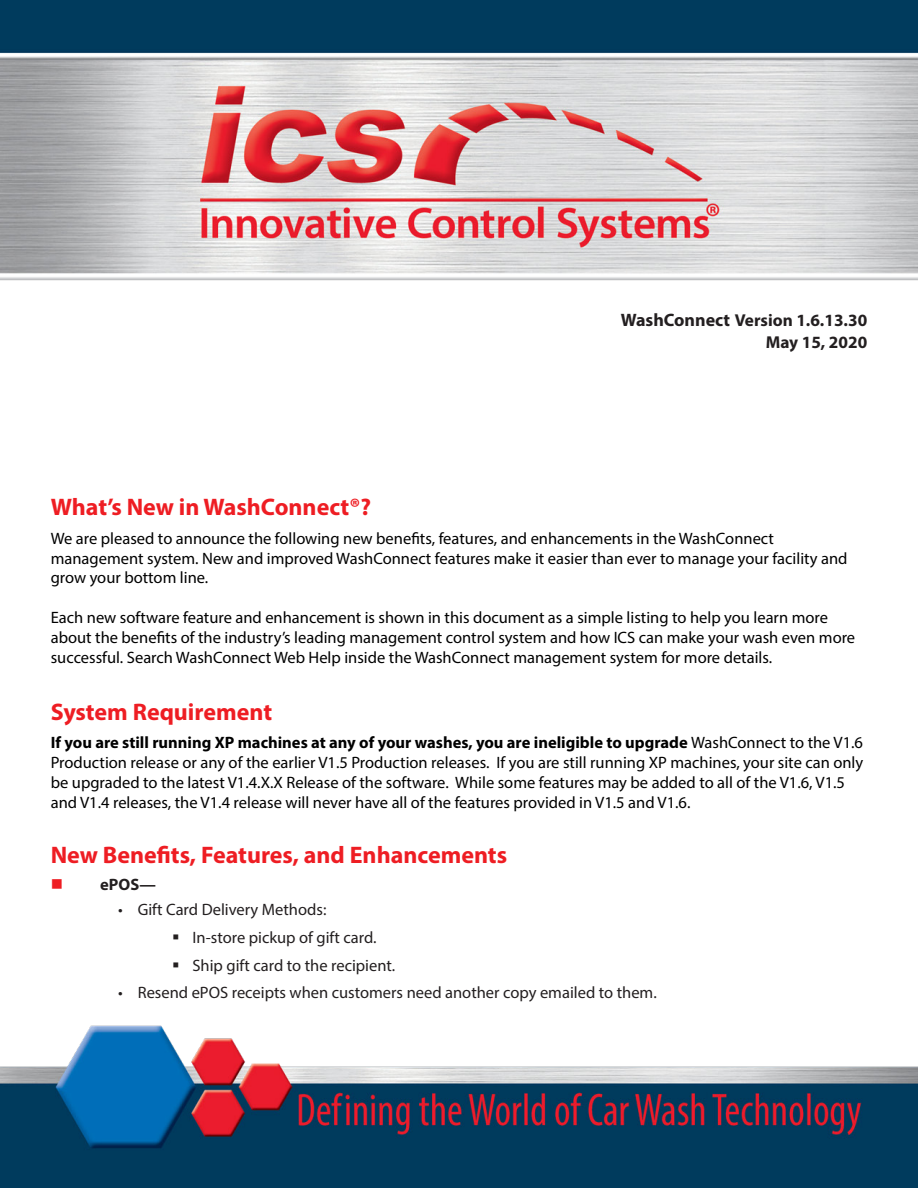
<style>
.page{position:relative;width:918px;height:1188px;background:#fff}
.page>*{position:absolute;margin:0;border:0;box-sizing:border-box;transform-origin:0 0}
.Heading_Red{font:700 24px "Myriad Pro";color:#ee1d23}
.t1{font:700 17.25px/21.8px "Myriad Pro";color:#231f20;text-align:right}
.Body{font:16.5px/19.8px "Myriad Pro";color:#000}
.t2{font:16.5px "Myriad Pro";color:#231f20}
.t3{font:700 16.5px "Myriad Pro";color:#231f20}
.s1{font-size:18px}
.s2{font-weight:700}
</style>
<div class="page">
<img style="left:0;top:0;width:918px;height:1188px">
<svg style="left:52px;top:879px;width:10px;height:9px"></svg>
<svg style="left:174px;top:934px;width:4px;height:5px"></svg>
<svg style="left:174px;top:962px;width:4px;height:5px"></svg>
<p class="t1" style="left:621px;top:309px;width:248px"><span class="s1">WashConnect</span> Version 1.6.13.30<br>May 15, 2020</p>
<p class="Heading_Red" style="left:51px;top:491px;width:322px">What’s New in WashConnect®?</p>
<p class="Body" style="left:51px;top:528px;width:798px">We are pleased to announce the following new benefits, features, and enhancements in the WashConnect management system. New and improved WashConnect features make it easier than ever to manage your facility and grow your bottom line.</p>
<p class="Body" style="left:51px;top:607px;width:806px">Each new software feature and enhancement is shown in this document as a simple listing to help you learn more about the benefits of the industry’s leading management control system and how ICS can make your wash even more successful. Search WashConnect Web Help inside the WashConnect management system for more details.</p>
<p class="Heading_Red" style="left:51px;top:696px;width:223px">System Requirement</p>
<p class="Body" style="left:51px;top:733px;width:814px"><span class="s2">If you are still running XP machines at any of your washes, you are ineligible to upgrade</span> WashConnect to the V1.6<br>Production release or any of the earlier V1.5 Production releases. If you are still running XP machines, your site can only be upgraded to the latest V1.4.X.X Release of the software. While some features may be added to all of the V1.6, V1.5 and V1.4 releases, the V1.4 release will never have all of the features provided in V1.5 and V1.6.</p>
<p class="Heading_Red" style="left:51px;top:839px;width:458px">New Benefits, Features, and Enhancements</p>
<p class="t3" style="left:100px;top:873px;width:57px">ePOS—</p>
<p class="t2" style="left:118px;top:899px;width:210px">• Gift Card Delivery Methods:</p>
<p class="t2" style="left:193px;top:927px;width:186px">In-store pickup of gift card.</p>
<p class="t2" style="left:193px;top:955px;width:204px">Ship gift card to the recipient.</p>
<p class="t2" style="left:118px;top:983px;width:540px">• Resend ePOS receipts when customers need another copy emailed to them.</p>
</div>
